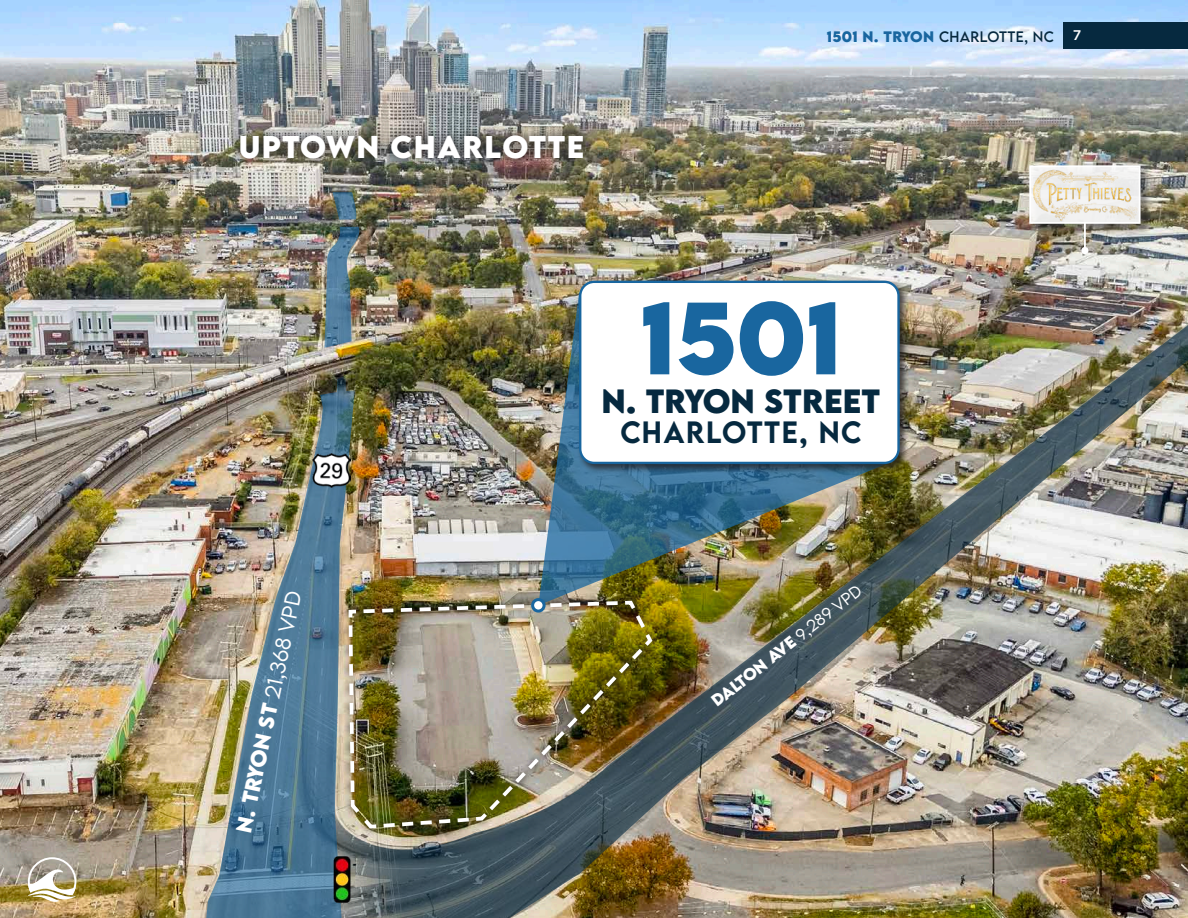
<style>
.page{position:relative;width:1188px;height:918px;background:#fff}
.page>*{position:absolute;margin:0;border:0;box-sizing:border-box;transform-origin:0 0}
.t1{font:700 91.05px "LEMONMILK";color:#19669f}
.t2{font:700 29.85px "LEMONMILK";color:#06293f}
.t3{font:700 28.05px "LEMONMILK";letter-spacing:.05em;color:#fff}
.t4{font:500 27.45px "LEMONMILK";letter-spacing:.05em;color:#06293f}
.t5{font:700 19.5px "LEMONMILK";color:#fff}
.t6{font:700 15px "LEMONMILK";color:#fff}
.t7{font:500 13.95px "Gotham";color:#fff}
.t8{font:13.5px "LEMONMILK";letter-spacing:.025em;color:#06293f}
.t9{font:700 13.5px "LEMONMILK";color:#19669f}
.s1{font-weight:300}
</style>
<div class="page">
<img style="left:0;top:0;width:1188px;height:918px">
<div style="left:1063px;top:22px;width:125px;height:26px;background:#06293f"></div>
<svg style="left:28px;top:857px;width:48px;height:45px"></svg>
<img style="left:230px;top:126px;width:363px;height:42px">
<svg style="left:333px;top:192px;width:25px;height:28px"></svg>
<img style="left:325px;top:227px;width:36px;height:121px">
<img style="left:206px;top:375px;width:127px;height:543px">
<img style="left:333px;top:312px;width:855px;height:606px">
<img style="left:331px;top:855px;width:22px;height:50px">
<img style="left:312px;top:454px;width:38px;height:33px">
<img style="left:341px;top:593px;width:318px;height:243px">
<img style="left:347px;top:599px;width:308px;height:231px">
<img style="left:538px;top:293px;width:356px;height:312px">
<div style="left:533px;top:600px;width:11px;height:11px;background:#fff;border-radius:50%"></div>
<div style="left:531px;top:598px;width:15px;height:15px;border:3px solid #19669f;border-radius:50%"></div>
<div style="left:1030px;top:166px;width:122px;height:69px;background:#231f20;opacity:.5"></div>
<div style="left:1029px;top:165px;width:112px;height:59px;border:2px solid #fff"></div>
<hr style="left:1084px;top:223px;width:2px;height:28px;background:#fff">
<div style="left:1081px;top:247px;width:7px;height:7px;background:#fff;border-radius:50%"></div>
<img style="left:1033px;top:168px;width:105px;height:54px">
<div style="left:577px;top:279px;width:332px;height:194px;background:#231f20;opacity:.75"></div>
<div style="left:580px;top:282px;width:319px;height:181px;background:#fff;border-radius:14px"></div>
<div style="left:579px;top:281px;width:321px;height:183px;border:2px solid #19669f;border-radius:14px"></div>
<h3 class="t3" style="left:239px;top:128px;width:347px">UPTOWN CHARLOTTE</h3>
<p class="t9" style="left:827px;top:28px;width:68px">1501 N. TRYON</p>
<p class="t8" style="left:939px;top:28px;width:116px">CHARLOTTE, NC</p>
<p class="t7" style="left:1073px;top:26px;width:10px">7</p>
<h1 class="t1" style="left:640px;top:276px;width:203px">1501</h1>
<h2 class="t2" style="left:601px;top:381px;width:280px">N. TRYON STREET</h2>
<h3 class="t4" style="left:620px;top:414px;width:243px">CHARLOTTE, NC</h3>
<p class="t5" style="left:230px;top:829px;width:247px;rotate:-78deg">N. TRYON ST <span class="s1">21,368 vpd</span></p>
<p class="t6" style="left:707px;top:695px;width:187px;rotate:-38deg">DALTON AVE <span class="s1">9,289 vpd</span></p>
</div>
